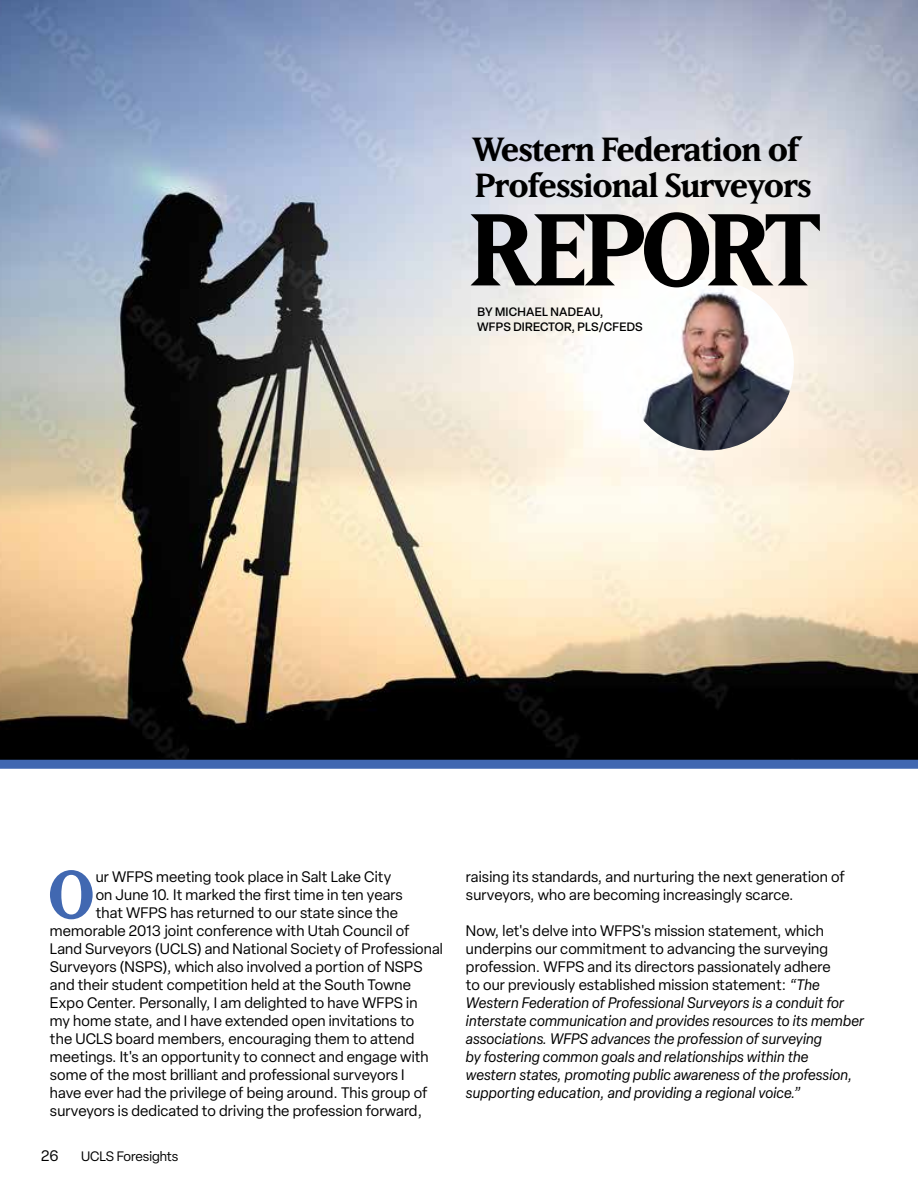
<style>
.page{position:relative;width:918px;height:1188px;background:#fff}
.page>*{position:absolute;margin:0;border:0;box-sizing:border-box;transform-origin:0 0}
.t1{font:700 100.5px "Matrix IIOT";letter-spacing:-.05em;color:#000}
.t2{font:700 65.85px "Matrix IIOT";color:#4168b1}
.t3{font:700 33px/36px "Matrix IIOT";letter-spacing:-.03em;color:#000}
.t4{font:15px/18px "Elza";letter-spacing:.01em;color:#000}
.t5{font:italic 15px/18px "Elza";letter-spacing:.01em;color:#000}
.t6{font:13.5px "Elza";letter-spacing:-.005em;color:#000}
.t7{font:500 12px/15px "Elza";letter-spacing:.02em;color:#000}
.s1{font-style:normal}
</style>
<div class="page">
<img style="left:0;top:0;width:918px;height:760px">
<img style="left:623px;top:279px;width:171px;height:171px;border-radius:85px">
<div style="left:0;top:760px;width:918px;height:9px;background:#4168b1"></div>
<h3 class="t3" style="left:473px;top:131px;width:340px">Western Federation of<br>Professional Surveyors</h3>
<h1 class="t1" style="left:469px;top:188px;width:354px">REPORT</h1>
<p class="t7" style="left:477px;top:304px;width:167px">BY MICHAEL NADEAU,<br>WFPS DIRECTOR, PLS/CFEDS</p>
<h2 class="t2" style="left:48px;top:854px;width:49px">O</h2>
<p class="t4" style="left:96px;top:868px;width:297px">ur WFPS meeting took place in Salt Lake City</p>
<p class="t4" style="left:96px;top:886px;width:309px">on June 10. It marked the first time in ten years</p>
<p class="t4" style="left:96px;top:904px;width:304px">that WFPS has returned to our state since the</p>
<p class="t4" style="left:50px;top:922px;width:361px">memorable 2013 joint conference with Utah Council of</p>
<p class="t4" style="left:50px;top:940px;width:394px">Land Surveyors (UCLS) and National Society of Professional</p>
<p class="t4" style="left:50px;top:958px;width:374px">Surveyors (NSPS), which also involved a portion of NSPS</p>
<p class="t4" style="left:50px;top:976px;width:363px">and their student competition held at the South Towne</p>
<p class="t4" style="left:50px;top:994px;width:369px">Expo Center. Personally, I am delighted to have WFPS in</p>
<p class="t4" style="left:50px;top:1012px;width:366px">my home state, and I have extended open invitations to</p>
<p class="t4" style="left:50px;top:1030px;width:366px">the UCLS board members, encouraging them to attend</p>
<p class="t4" style="left:50px;top:1048px;width:380px">meetings. It's an opportunity to connect and engage with</p>
<p class="t4" style="left:50px;top:1066px;width:356px">some of the most brilliant and professional surveyors I</p>
<p class="t4" style="left:50px;top:1084px;width:379px">have ever had the privilege of being around. This group of</p>
<p class="t4" style="left:50px;top:1102px;width:374px">surveyors is dedicated to driving the profession forward,</p>
<p class="t4" style="left:41px;top:1147px;width:19px">26</p>
<p class="t6" style="left:81px;top:1147px;width:99px">UCLS Foresights</p>
<p class="t4" style="left:466px;top:868px;width:380px">raising its standards, and nurturing the next generation of surveyors, who are becoming increasingly scarce.</p>
<p class="t5" style="left:466px;top:922px;width:400px"><span class="s1">Now, let's delve into WFPS's mission statement, which underpins our commitment to advancing the surveying profession. WFPS and its directors passionately adhere<br>to our previously established mission statement:</span> “The Western Federation of Professional Surveyors is a conduit for interstate communication and provides resources to its member associations. WFPS advances the profession of surveying<br>by fostering common goals and relationships within the<br>western states, promoting public awareness of the profession, supporting education, and providing a regional voice.”</p>
</div>
